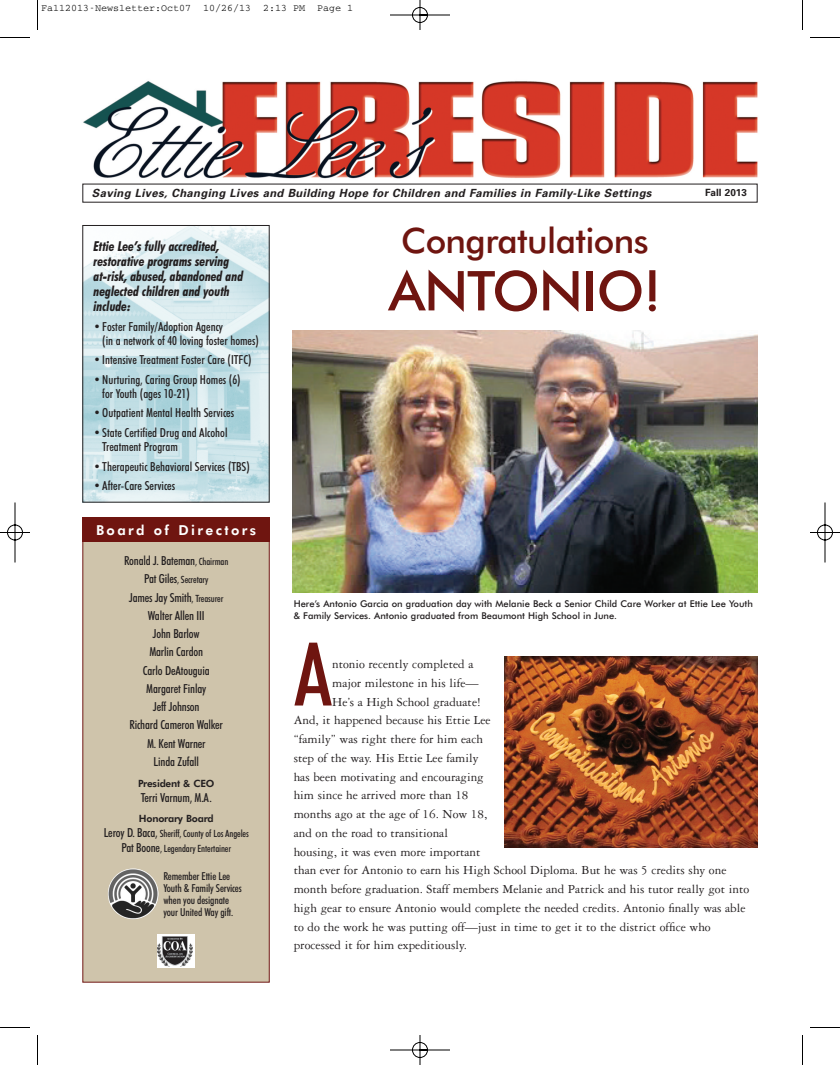
<style>
.page{position:relative;width:840px;height:1065px;background:#fff}
.page>*{position:absolute;margin:0;border:0;box-sizing:border-box;transform-origin:0 0}
.t1{font:500 condensed 88.25px "Futura BT";color:#6f1510}
.t2{font:500 55px "Futura BT";letter-spacing:-.02em;color:#6f1510}
.t3{font:500 35px "Futura BT";letter-spacing:-.02em;color:#6f1510}
.t4{font:italic 700 condensed 13.75px/15px "Futura BT";letter-spacing:-.01em;color:#231f20}
.t5{font:800 13.75px "Futura BT";letter-spacing:.17em;color:#fff}
.t6{font:13.12px "Garamond Three";color:#231f20}
.t7{font:500 condensed 12.5px/18.2px "Futura BT";color:#231f20}
.t8{font:italic 700 11.25px "Univers";letter-spacing:.035em;color:#231f20}
.t9{font:500 condensed 11px/12.1px "Futura BT";letter-spacing:-.01em;color:#231f20}
.t10{font:500 condensed 10px/15px "Futura BT";letter-spacing:-.01em;color:#231f20;text-align:center}
.t11{font:10px "Courier";color:#000}
.t12{font:800 10px "Futura BT";letter-spacing:-.02em;color:#231f20}
.t13{font:700 10px "Univers";color:#231f20}
.t14{font:500 9.38px/11.2px "Futura BT";color:#231f20}
.s1{font-weight:700}
.s2{font-size:10px}
.s3{font-size:12.5px}
.s4{font-weight:800;font-stretch:normal}
</style>
<div class="page">
<img style="left:0;top:0;width:840px;height:1065px">
<p class="t11" style="left:41px;top:5px;width:314px">Fall2013-Newsletter:Oct07 10/26/13 2:13 PM Page 1</p>
<p class="t8" style="left:92px;top:189px;width:561px">Saving Lives, Changing Lives and Building Hope for Children and Families in Family-Like Settings</p>
<p class="t13" style="left:705px;top:189px;width:43px">Fall 2013</p>
<p class="t4" style="left:94px;top:240px;width:151px">Ettie Lee’s fully accredited, restorative programs serving at-risk, abused, abandoned and neglected children and youth include:</p>
<p class="t7" style="left:102px;top:320px;width:158px;line-height:14.4px;text-indent:-9px"><span class="s1">•</span>Foster Family/Adoption Agency<br>(in a network of 40 loving foster homes)</p>
<p class="t7" style="left:94px;top:352px;width:159px"><span class="s1">•</span>Intensive Treatment Foster Care (ITFC)</p>
<p class="t7" style="left:102px;top:373px;width:140px;line-height:14.4px;text-indent:-9px"><span class="s1">•</span>Nurturing, Caring Group Homes (6) for Youth (ages 10-21)</p>
<p class="t7" style="left:94px;top:405px;width:142px"><span class="s1">•</span>Outpatient Mental Health Services</p>
<p class="t7" style="left:102px;top:426px;width:127px;line-height:14.4px;text-indent:-9px"><span class="s1">•</span>State Certified Drug and Alcohol<br>Treatment Program</p>
<p class="t7" style="left:94px;top:458px;width:158px"><span class="s1">•</span>Therapeutic Behavioral Services (TBS)</p>
<p class="t7" style="left:94px;top:477px;width:83px"><span class="s1">•</span>After-Care Services</p>
<p class="t5" style="left:96px;top:524px;width:161px">Board of Directors</p>
<p class="t7" style="left:124px;top:553px;width:106px">Ronald J. Bateman<span class="s2">, Chairman</span></p>
<p class="t10" style="left:144px;top:573px;width:66px"><span class="s3">Pat Giles</span>, Secretary</p>
<p class="t7" style="left:129px;top:589px;width:96px;text-align:center">James Jay Smith<span class="s2">, Treasurer<br></span>Walter Allen III<br>John Barlow<br>Marlin Cardon<br>Carlo DeAtouguia<br>Margaret Finlay<br>Jeff Johnson<br>Richard Cameron Walker<br>M. Kent Warner<br>Linda Zufall</p>
<p class="t12" style="left:138px;top:780px;width:78px">President &amp; CEO</p>
<p class="t7" style="left:141px;top:790px;width:72px">Terri Varnum, M.A.</p>
<p class="t10" style="left:104px;top:812px;width:147px"><span class="s4">Honorary Board<br></span><span class="s3">Leroy D. Baca,</span> Sheriff, County of Los Angeles<br><span class="s3">Pat Boone</span>, Legendary Entertainer</p>
<p class="t9" style="left:163px;top:871px;width:80px">Remember Ettie Lee<br>Youth &amp; Family Services when you designate your United Way gift.</p>
<h3 class="t3" style="left:401px;top:226px;width:249px">Congratulations</h3>
<h2 class="t2" style="left:389px;top:269px;width:274px">ANTONIO!</h2>
<p class="t14" style="left:294px;top:599px;width:461px">Here’s Antonio Garcia on graduation day with Melanie Beck a Senior Child Care Worker at Ettie Lee Youth &amp; Family Services. Antonio graduated from Beaumont High School in June.</p>
<h1 class="t1" style="left:294px;top:639px;width:40px">A</h1>
<p class="t6" style="left:332px;top:660px;width:143px">ntonio recently completed a</p>
<p class="t6" style="left:332px;top:678px;width:148px">major milestone in his life—</p>
<p class="t6" style="left:332px;top:697px;width:150px">He’s a High School graduate!</p>
<p class="t6" style="left:294px;top:716px;width:198px">And, it happened because his Ettie Lee</p>
<p class="t6" style="left:294px;top:735px;width:191px">“family” was right there for him each</p>
<p class="t6" style="left:294px;top:753px;width:186px">step of the way. His Ettie Lee family</p>
<p class="t6" style="left:294px;top:772px;width:192px">has been motivating and encouraging</p>
<p class="t6" style="left:294px;top:791px;width:176px">him since he arrived more than 18</p>
<p class="t6" style="left:294px;top:810px;width:195px">months ago at the age of 16. Now 18,</p>
<p class="t6" style="left:294px;top:828px;width:156px">and on the road to transitional</p>
<p class="t6" style="left:294px;top:847px;width:188px">housing, it was even more important</p>
<p class="t6" style="left:294px;top:866px;width:434px">than ever for Antonio to earn his High School Diploma. But he was 5 credits shy one</p>
<p class="t6" style="left:294px;top:885px;width:457px">month before graduation. Staff members Melanie and Patrick and his tutor really got into</p>
<p class="t6" style="left:294px;top:903px;width:453px">high gear to ensure Antonio would complete the needed credits. Antonio finally was able</p>
<p class="t6" style="left:294px;top:922px;width:419px">to do the work he was putting off—just in time to get it to the district office who</p>
<p class="t6" style="left:294px;top:941px;width:175px">processed it for him expeditiously.</p>
</div>
